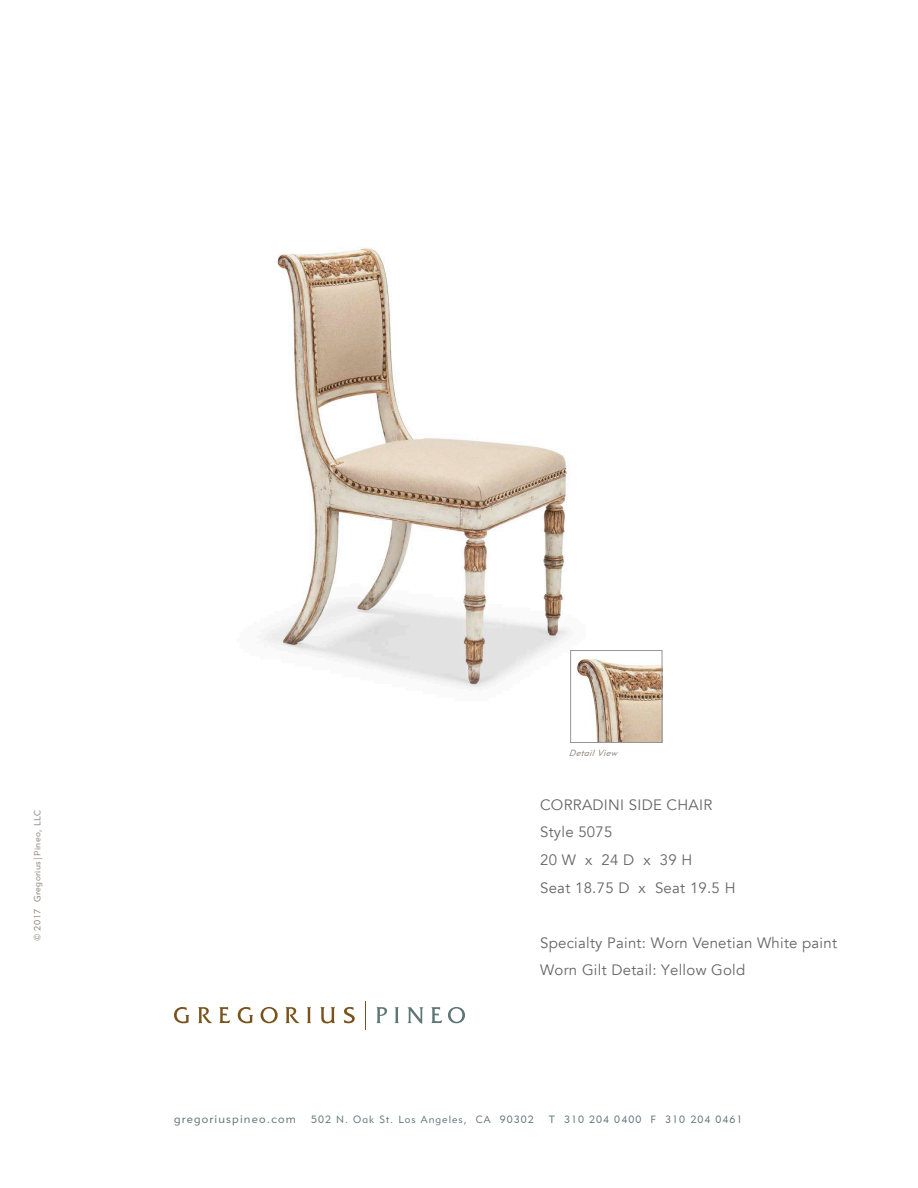
<style>
.page{position:relative;width:918px;height:1188px;background:#fff}
.page>*{position:absolute;margin:0;border:0;box-sizing:border-box;transform-origin:0 0}
.t1{font:15px/27.6px "Avenir";letter-spacing:.02em;color:#666}
.t2{font:12px "Geometric 415 BT Lite A";letter-spacing:.1em;color:#5e7775}
.t3{font:10.5px "Geometric 415 BT Lite A";letter-spacing:.1em;color:#5e7775}
.t4{font:9px "Geometric 415 BT Lite A";letter-spacing:.05em;color:#8f8279}
.t5{font:italic 9px "Geometric 415 BT Lite A";color:#8f8279}
</style>
<div class="page">
<svg style="left:174px;top:1007px;width:15px;height:16px"></svg>
<svg style="left:238px;top:1007px;width:15px;height:16px"></svg>
<svg style="left:261px;top:1007px;width:17px;height:16px"></svg>
<svg style="left:448px;top:1007px;width:17px;height:16px"></svg>
<svg style="left:307px;top:1007px;width:4px;height:16px"></svg>
<svg style="left:395px;top:1007px;width:4px;height:16px"></svg>
<svg style="left:344px;top:1007px;width:11px;height:16px"></svg>
<svg style="left:198px;top:1007px;width:14px;height:16px"></svg>
<svg style="left:285px;top:1007px;width:15px;height:16px"></svg>
<svg style="left:376px;top:1007px;width:11px;height:16px"></svg>
<svg style="left:219px;top:1007px;width:11px;height:16px"></svg>
<svg style="left:431px;top:1007px;width:11px;height:16px"></svg>
<svg style="left:320px;top:1007px;width:15px;height:16px"></svg>
<svg style="left:407px;top:1007px;width:16px;height:17px"></svg>
<svg style="left:365px;top:1001px;width:1px;height:28px"></svg>
<img style="left:263px;top:247px;width:305px;height:441px">
<img style="left:577px;top:659px;width:83px;height:82px">
<div style="left:570px;top:650px;width:92px;height:93px;border:1px solid #939598"></div>
<p class="t4" style="left:32px;top:941px;width:133px;rotate:-90deg">© 2017 Gregorius|Pineo, LLC</p>
<p class="t5" style="left:569px;top:747px;width:53px">DetailView</p>
<p class="t1" style="left:540px;top:791px;width:197px">CORRADINI SIDE CHAIR<br>Style 5075<br>20 W x 24 D x 39 H<br>Seat 18.75 D x Seat 19.5 H</p>
<p class="t1" style="left:540px;top:929px;width:298px">Specialty Paint: Worn Venetian White paint<br>Worn Gilt Detail: Yellow Gold</p>
<p class="t2" style="left:174px;top:1112px;width:124px">gregoriuspineo.com</p>
<p class="t3" style="left:311px;top:1113px;width:224px">502 N. Oak St. Los Angeles, CA 90302</p>
<p class="t3" style="left:549px;top:1113px;width:195px">T 310 204 0400 F 310 204 0461</p>
</div>
